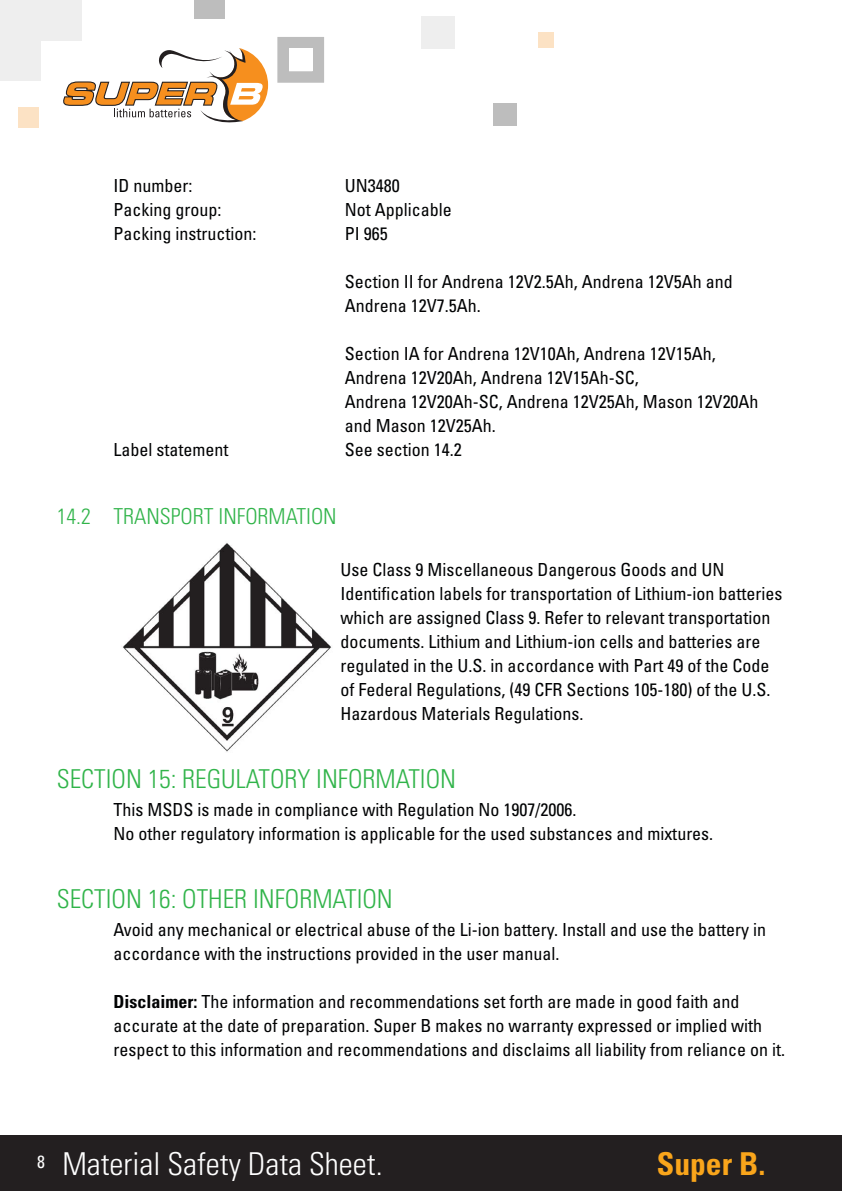
<style>
.page{position:relative;width:842px;height:1191px;background:#fff}
.page>*{position:absolute;margin:0;border:0;box-sizing:border-box;transform-origin:0 0}
.t1{font:300 condensed 31.6px "Univers LT Std";color:#fff}
.t2{font:700 condensed 31.6px "Univers LT Std";color:#f9a51b}
.Heading_2_zonder_num{font:300 condensed 26px "Univers LT Std";color:#31b44a}
.Heading_2_zonder_num-2{font:300 condensed 22px "Univers LT Std";color:#31b44a}
.t3{font:condensed 18px/24px "Univers LT Std";color:#010203}
.s1{font-weight:700}
</style>
<div class="page">
<div style="left:0;top:1135px;width:842px;height:56px;background:#231f20"></div>
<div style="left:493px;top:103px;width:23px;height:23px;background:#bdbdbd"></div>
<div style="left:538px;top:32px;width:16px;height:16px;background:#fce2c4"></div>
<div style="left:421px;top:17px;width:34px;height:32px;background:#eee"></div>
<svg style="left:277px;top:37px;width:47px;height:46px"></svg>
<div style="left:289px;top:48px;width:23px;height:23px;background:#fff"></div>
<div style="left:19px;top:107px;width:20px;height:20px;background:#fce2c4"></div>
<div style="left:0;top:40px;width:41px;height:40px;background:#eee"></div>
<div style="left:0;top:0;width:41px;height:40px;background:#eee"></div>
<div style="left:41px;top:0;width:41px;height:40px;background:#eee"></div>
<div style="left:194px;top:0;width:31px;height:18px;background:#bdbdbd"></div>
<svg style="left:63px;top:48px;width:205px;height:74px"></svg>
<img style="left:122px;top:543px;width:210px;height:209px">
<p class="t3" style="left:113px;top:173px;width:80px">ID number:</p>
<p class="t3" style="left:345px;top:173px;width:56px">UN3480</p>
<p class="t3" style="left:113px;top:197px;width:109px">Packing group:</p>
<p class="t3" style="left:345px;top:197px;width:108px">Not Applicable</p>
<p class="t3" style="left:113px;top:221px;width:144px">Packing instruction:</p>
<p class="t3" style="left:345px;top:221px;width:44px">PI 965</p>
<p class="t3" style="left:345px;top:269px;width:389px">Section II for Andrena 12V2.5Ah, Andrena 12V5Ah and<br>Andrena 12V7.5Ah.</p>
<p class="t3" style="left:345px;top:341px;width:372px">Section IA for Andrena 12V10Ah, Andrena 12V15Ah,<br>Andrena 12V20Ah, Andrena 12V15Ah-SC,</p>
<p class="t3" style="left:345px;top:389px;width:415px">Andrena 12V20Ah-SC, Andrena 12V25Ah, Mason 12V20Ah and Mason 12V25Ah.</p>
<p class="t3" style="left:113px;top:437px;width:116px">Label statement</p>
<p class="t3" style="left:345px;top:437px;width:118px">See section 14.2</p>
<p class="Heading_2_zonder_num-2" style="left:57px;top:503px;width:282px">14.2 TRANSPORT INFORMATION</p>
<p class="t3" style="left:340px;top:557px;width:443px">Use Class 9 Miscellaneous Dangerous Goods and UN Identification labels for transportation of Lithium-ion batteries which are assigned Class 9. Refer to relevant transportation documents. Lithium and Lithium-ion cells and batteries are regulated in the U.S. in accordance with Part 49 of the Code of Federal Regulations, (49 CFR Sections 105-180) of the U.S.<br>Hazardous Materials Regulations.</p>
<p class="Heading_2_zonder_num" style="left:57px;top:763px;width:401px">SECTION 15: REGULATORY INFORMATION</p>
<p class="t3" style="left:113px;top:797px;width:464px">This MSDS is made in compliance with Regulation No 1907/2006.</p>
<p class="t3" style="left:113px;top:821px;width:601px">No other regulatory information is applicable for the used substances and mixtures.</p>
<p class="Heading_2_zonder_num" style="left:57px;top:883px;width:338px">SECTION 16: OTHER INFORMATION</p>
<p class="t3" style="left:113px;top:917px;width:654px">Avoid any mechanical or electrical abuse of the Li-ion battery. Install and use the battery in accordance with the instructions provided in the user manual.</p>
<p class="t3" style="left:113px;top:989px;width:673px"><span class="s1">Disclaimer:</span> The information and recommendations set forth are made in good faith and accurate at the date of preparation. Super B makes no warranty expressed or implied with respect to this information and recommendations and disclaims all liability from reliance on it.</p>
<h1 class="t1" style="left:37px;top:1144px;width:347px"><sup>8</sup> Material Safety Data Sheet.</h1>
<h1 class="t2" style="left:657px;top:1144px;width:110px">Super B.</h1>
</div>
